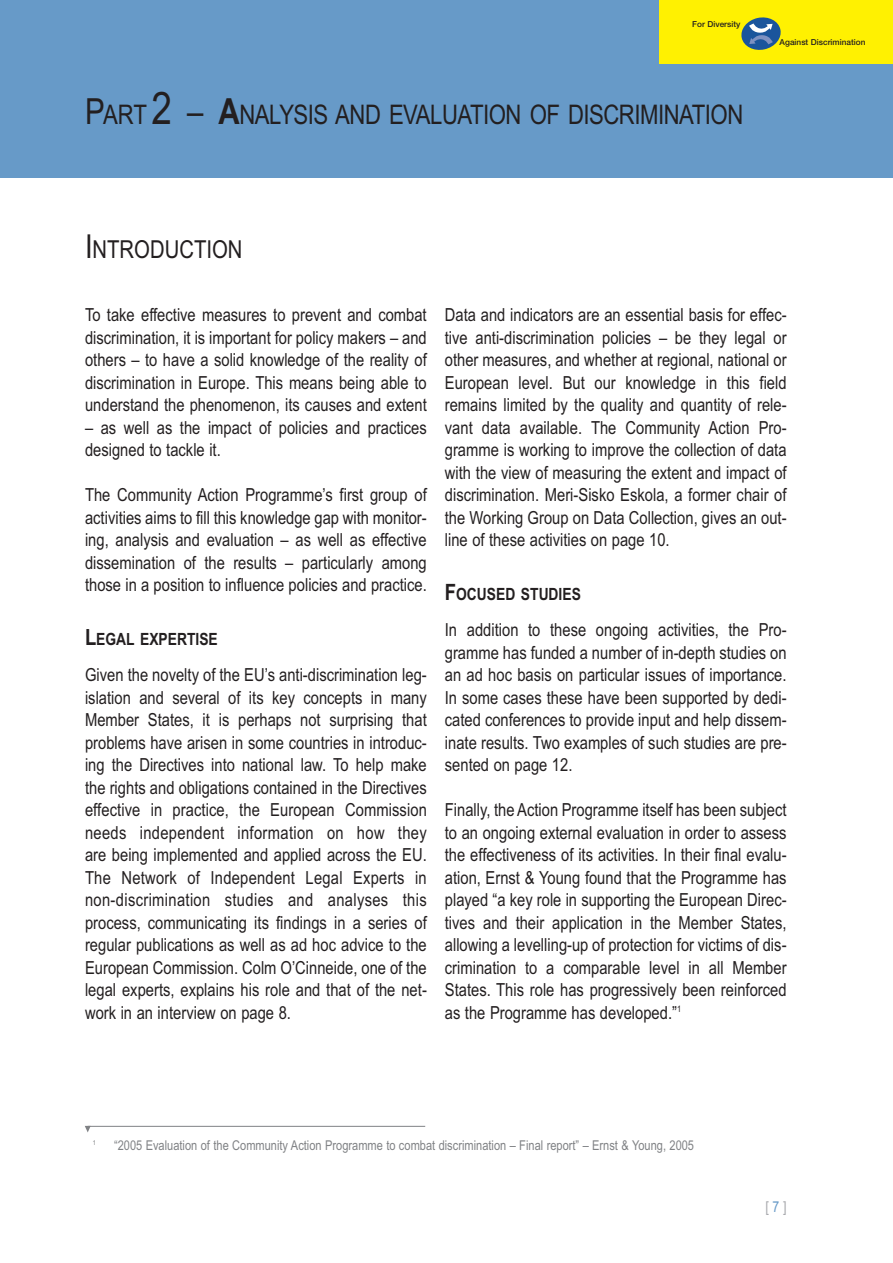
<style>
.page{position:relative;width:893px;height:1263px;background:#fff}
.page>*{position:absolute;margin:0;border:0;box-sizing:border-box;transform-origin:0 0}
.t1{font:27px "Arial Narrow";letter-spacing:-.02em;color:#231f20}
.t2{font:24.75px "Arial Narrow";color:#231f20}
.t3{font:18px/22.5px "Arial Narrow";color:#231f20;text-align:justify}
.t4{font:700 16.8px "Arial Narrow";color:#231f20}
.t5{font:15px "Arial Narrow";color:#a8a9ad}
.t6{font:13.5px "Arial Narrow";color:#808285}
.t7{font:500 8.25px "Helvetica Neue";color:#231f20}
.t8{font:6.75px "Arial Narrow";color:#808285}
.s1{font-size:36px}
.s2{font-size:45px}
.s3{font-weight:700;font-size:36px}
.s4{font-size:33px}
.s5{font-size:22.5px}
.s6{color:#679ac8}
</style>
<div class="page">
<div style="left:0;top:0;width:893px;height:178px;background:#679ac8"></div>
<hr style="left:88px;top:1126px;width:337px;height:1px;background:#808285">
<svg style="left:85px;top:1126px;width:5px;height:6px"></svg>
<div style="left:659px;top:0;width:234px;height:64px;background:#fff101"></div>
<svg style="left:741px;top:17px;width:40px;height:33px"></svg>
<p class="t7" style="left:692px;top:21px;width:50px">For Diversity</p>
<h1 class="t1" style="left:85px;top:99px;width:660px"><span class="s1">P</span>ART <span class="s2">2</span> <span class="s1">–</span> <span class="s3">A</span>NALYSIS AND EVALUATION OF DISCRIMINATION</h1>
<p class="t7" style="left:780px;top:39px;width:87px">Against Discrimination</p>
<h2 class="t2" style="left:85px;top:235px;width:159px"><span class="s4">I</span>NTRODUCTION</h2>
<p class="t3" style="left:85px;top:304px;width:343px">To take effective measures to prevent and combat discrimination, it is important for policy makers – and others – to have a solid knowledge of the reality of discrimination in Europe. This means being able to understand the phenomenon, its causes and extent</p>
<p class="t3" style="left:85px;top:416px;width:343px">– as well as the impact of policies and practices designed to tackle it.</p>
<p class="t3" style="left:85px;top:484px;width:343px">The Community Action Programme’s first group of activities aims to fill this knowledge gap with monitor&shy;ing, analysis and evaluation – as well as effective dissemination of the results – particularly among those in a position to influence policies and practice.</p>
<p class="t4" style="left:85px;top:629px;width:134px"><span class="s5">L</span>EGAL EXPERTISE</p>
<p class="t3" style="left:85px;top:664px;width:343px">Given the novelty of the EU’s anti-discrimination leg&shy;islation and several of its key concepts in many Member States, it is perhaps not surprising that problems have arisen in some countries in introduc&shy;ing the Directives into national law. To help make the rights and obligations contained in the Directives effective in practice, the European Commission needs independent information on how they are being implemented and applied across the EU.<br>The Network of Independent Legal Experts in non-discrimination studies and analyses this process, communicating its findings in a series of regular publications as well as ad hoc advice to the European Commission. Colm O’Cinneide, one of the legal experts, explains his role and that of the net&shy;work in an interview on page 8.</p>
<p class="t3" style="left:445px;top:304px;width:343px">Data and indicators are an essential basis for effec&shy;tive anti-discrimination policies – be they legal or other measures, and whether at regional, national or European level. But our knowledge in this field remains limited by the quality and quantity of rele&shy;vant data available. The Community Action Pro&shy;gramme is working to improve the collection of data with the view of measuring the extent and impact of discrimination. Meri-Sisko Eskola, a former chair of the Working Group on Data Collection, gives an out&shy;line of these activities on page 10.</p>
<p class="t4" style="left:445px;top:584px;width:138px"><span class="s5">F</span>OCUSED STUDIES</p>
<p class="t3" style="left:445px;top:619px;width:343px">In addition to these ongoing activities, the Pro&shy;gramme has funded a number of in-depth studies on an ad hoc basis on particular issues of importance.<br>In some cases these have been supported by dedi&shy;cated conferences to provide input and help dissem&shy;inate results. Two examples of such studies are pre&shy;sented on page 12.</p>
<p class="t3" style="left:445px;top:799px;width:343px">Finally, the Action Programme itself has been subject to an ongoing external evaluation in order to assess the effectiveness of its activities. In their final evalu&shy;ation, Ernst &amp; Young found that the Programme has played “a key role in supporting the European Direc&shy;tives and their application in the Member States, allowing a levelling-up of protection for victims of dis&shy;crimination to a comparable level in all Member States. This role has progressively been reinforced as the Programme has developed.”<sup>1</sup></p>
<p class="t8" style="left:93px;top:1139px;width:5px">1</p>
<p class="t6" style="left:114px;top:1137px;width:582px">“2005 Evaluation of the Community Action Programme to combat discrimination – Final report” – Ernst &amp; Young, 2005</p>
<p class="t5" style="left:765px;top:1198px;width:23px">[ <span class="s6">7</span> ]</p>
</div>
